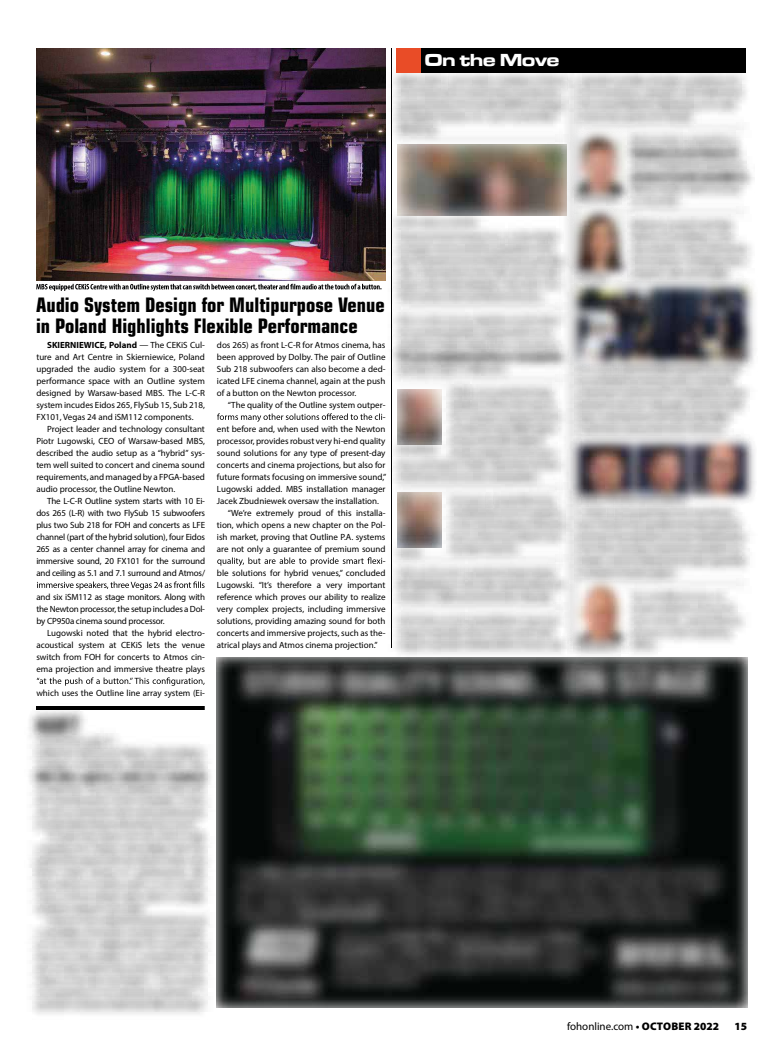
<style>
.page{position:relative;width:783px;height:1044px;background:#fff}
.page>*{position:absolute;margin:0;border:0;box-sizing:border-box;transform-origin:0 0}
.t1{font:700 condensed 20px/21px "Eurostile";color:#000}
.t2{font:18px "Microgramma D Bold Exte";color:#fff}
.t3{font:11px "Myriad Pro";color:#000}
.t4{font:900 11px "Myriad Pro";color:#000}
.t5{font:9px/12px "Myriad Pro";color:#000;text-align:justify}
.s1{font-weight:700}
.s2{font-weight:900}
</style>
<div class="page">
<img style="left:395px;top:64px;width:140px;height:12px">
<img style="left:388px;top:88px;width:86px;height:83px">
<img style="left:362px;top:280px;width:71px;height:12px">
<img style="left:388px;top:328px;width:147px;height:81px">
<img style="left:414px;top:352px;width:18px;height:12px">
<img style="left:432px;top:352px;width:103px;height:12px">
<img style="left:414px;top:364px;width:121px;height:12px">
<img style="left:414px;top:376px;width:121px;height:12px">
<img style="left:414px;top:388px;width:121px;height:12px">
<img style="left:441px;top:400px;width:94px;height:12px">
<img style="left:474px;top:460px;width:61px;height:12px">
<img style="left:474px;top:472px;width:61px;height:12px">
<img style="left:414px;top:484px;width:121px;height:12px">
<img style="left:441px;top:496px;width:94px;height:12px">
<img style="left:441px;top:508px;width:94px;height:24px">
<img style="left:609px;top:72px;width:138px;height:28px">
<img style="left:609px;top:76px;width:120px;height:24px">
<img style="left:648px;top:100px;width:94px;height:13px">
<img style="left:659px;top:113px;width:75px;height:11px">
<img style="left:659px;top:148px;width:96px;height:36px">
<img style="left:659px;top:160px;width:57px;height:24px">
<img style="left:659px;top:220px;width:80px;height:12px">
<img style="left:713px;top:531px;width:37px;height:25px">
<img style="left:658px;top:604px;width:36px;height:53px">
<div style="left:397px;top:48px;width:349px;height:24px;background:#000"></div>
<div style="left:397px;top:48px;width:24px;height:24px;background:#e94c27"></div>
<img style="left:398px;top:144px;width:137px;height:72px">
<img style="left:609px;top:409px;width:148px;height:122px">
<img style="left:609px;top:252px;width:147px;height:145px">
<img style="left:392px;top:182px;width:124px;height:81px">
<img style="left:609px;top:459px;width:114px;height:81px">
<img style="left:398px;top:389px;width:43px;height:20px">
<img style="left:382px;top:409px;width:92px;height:82px">
<img style="left:609px;top:102px;width:50px;height:77px">
<img style="left:609px;top:158px;width:46px;height:21px">
<img style="left:609px;top:179px;width:50px;height:128px">
<img style="left:609px;top:235px;width:36px;height:82px">
<img style="left:398px;top:493px;width:43px;height:19px">
<img style="left:382px;top:512px;width:77px;height:82px">
<img style="left:609px;top:550px;width:49px;height:56px">
<img style="left:609px;top:606px;width:49px;height:50px">
<img style="left:535px;top:72px;width:74px;height:584px">
<img style="left:27px;top:710px;width:41px;height:72px">
<img style="left:68px;top:710px;width:82px;height:72px">
<hr style="left:36px;top:706px;width:169px;height:4px;background:#000">
<img style="left:36px;top:48px;width:350px;height:233px">
<svg style="left:37px;top:581px;width:168px;height:9px"></svg>
<svg style="left:37px;top:677px;width:168px;height:9px"></svg>
<svg style="left:217px;top:413px;width:165px;height:9px"></svg>
<svg style="left:217px;top:557px;width:165px;height:9px"></svg>
<svg style="left:36px;top:284px;width:346px;height:7px"></svg>
<hr style="left:391px;top:48px;width:1px;height:600px;background:#000">
<img style="left:216px;top:657px;width:531px;height:351px">
<h2 class="t2" style="left:425px;top:48px;width:136px">On the Move</h2>
<h1 class="t1" style="left:36px;top:294px;width:350px">Audio System Design for Multipurpose Venue in Poland Highlights Flexible Performance</h1>
<p class="t5" style="left:36px;top:339px;width:170px;text-indent:11px"><span class="s1">SKIERNIEWICE, Poland</span> — The CEKiS Cul&shy;ture and Art Centre in Skierniewice, Poland upgraded the audio system for a 300-seat performance space with an Outline system designed by Warsaw-based MBS. The L-C-R system incudes Eidos 265, FlySub 15, Sub 218, FX101, Vegas 24 and iSM112 components.</p>
<p class="t5" style="left:36px;top:423px;width:170px;text-indent:11px">Project leader and technology consultant Piotr Lugowski, CEO of Warsaw-based MBS, described the audio setup as a “hybrid” sys&shy;tem well suited to concert and cinema sound requirements, and managed by a FPGA-based audio processor, the Outline Newton.</p>
<p class="t5" style="left:36px;top:495px;width:170px;text-indent:11px">The L-C-R Outline system starts with 10 Ei&shy;dos 265 (L-R) with two FlySub 15 subwoofers plus two Sub 218 for FOH and concerts as LFE channel (part of the hybrid solution), four Eidos 265 as a center channel array for cinema and immersive sound, 20 FX101 for the surround and ceiling as 5.1 and 7.1 surround and Atmos/</p>
<p class="t5" style="left:36px;top:591px;width:170px">and six iSM112 as stage monitors. Along with the Newton processor, the setup includes a Dol&shy;by CP950a cinema sound processor.</p>
<p class="t5" style="left:36px;top:627px;width:170px;text-indent:11px">Lugowski noted that the hybrid electro&shy;acoustical system at CEKiS lets the venue switch from FOH for concerts to Atmos cin&shy;ema projection and immersive theatre plays</p>
<p class="t5" style="left:36px;top:687px;width:170px">which uses the Outline line array system (Ei-</p>
<p class="t5" style="left:217px;top:339px;width:170px">dos 265) as front L-C-R for Atmos cinema, has been approved by Dolby. The pair of Outline Sub 218 subwoofers can also become a ded&shy;icated LFE cinema channel, again at the push of a button on the Newton processor.</p>
<p class="t5" style="left:228px;top:399px;width:159px">“The quality of the Outline system outper-</p>
<p class="t5" style="left:383px;top:411px;width:4px">-</p>
<p class="t5" style="left:217px;top:423px;width:170px">ent before and, when used with the Newton</p>
<p class="t5" style="left:217px;top:435px;width:170px">processor, provides robust very hi-end quality</p>
<p class="t5" style="left:217px;top:447px;width:170px">sound solutions for any type of present-day</p>
<p class="t5" style="left:217px;top:459px;width:170px">concerts and cinema projections, but also for</p>
<p class="t5" style="left:217px;top:471px;width:171px">future formats focusing on immersive sound,”</p>
<p class="t5" style="left:217px;top:483px;width:170px">Lugowski added. MBS installation manager</p>
<p class="t5" style="left:217px;top:495px;width:163px">Jacek Zbudniewek oversaw the installation.</p>
<p class="t5" style="left:228px;top:507px;width:159px">“We’re extremely proud of this installa-</p>
<p class="t5" style="left:217px;top:519px;width:170px">tion, which opens a new chapter on the Pol-</p>
<p class="t5" style="left:217px;top:531px;width:170px">ish market, proving that Outline P.A. systems</p>
<p class="t5" style="left:217px;top:543px;width:170px">are not only a guarantee of premium sound</p>
<p class="t5" style="left:383px;top:555px;width:4px">-</p>
<p class="t5" style="left:217px;top:567px;width:170px">ble solutions for hybrid venues,” concluded</p>
<p class="t5" style="left:217px;top:579px;width:170px">Lugowski. “It’s therefore a very important</p>
<p class="t5" style="left:217px;top:591px;width:170px">reference which proves our ability to realize</p>
<p class="t5" style="left:217px;top:603px;width:170px">very complex projects, including immersive</p>
<p class="t5" style="left:217px;top:615px;width:170px">solutions, providing amazing sound for both</p>
<p class="t5" style="left:217px;top:627px;width:170px">concerts and immersive projects, such as the-</p>
<p class="t5" style="left:217px;top:639px;width:162px">atrical plays and Atmos cinema projection.”</p>
<p class="t3" style="left:567px;top:1020px;width:154px">fohonline.com <span class="s1">•</span> <span class="s2">OCTOBER 2022</span></p>
<p class="t4" style="left:734px;top:1019px;width:14px">15</p>
</div>
